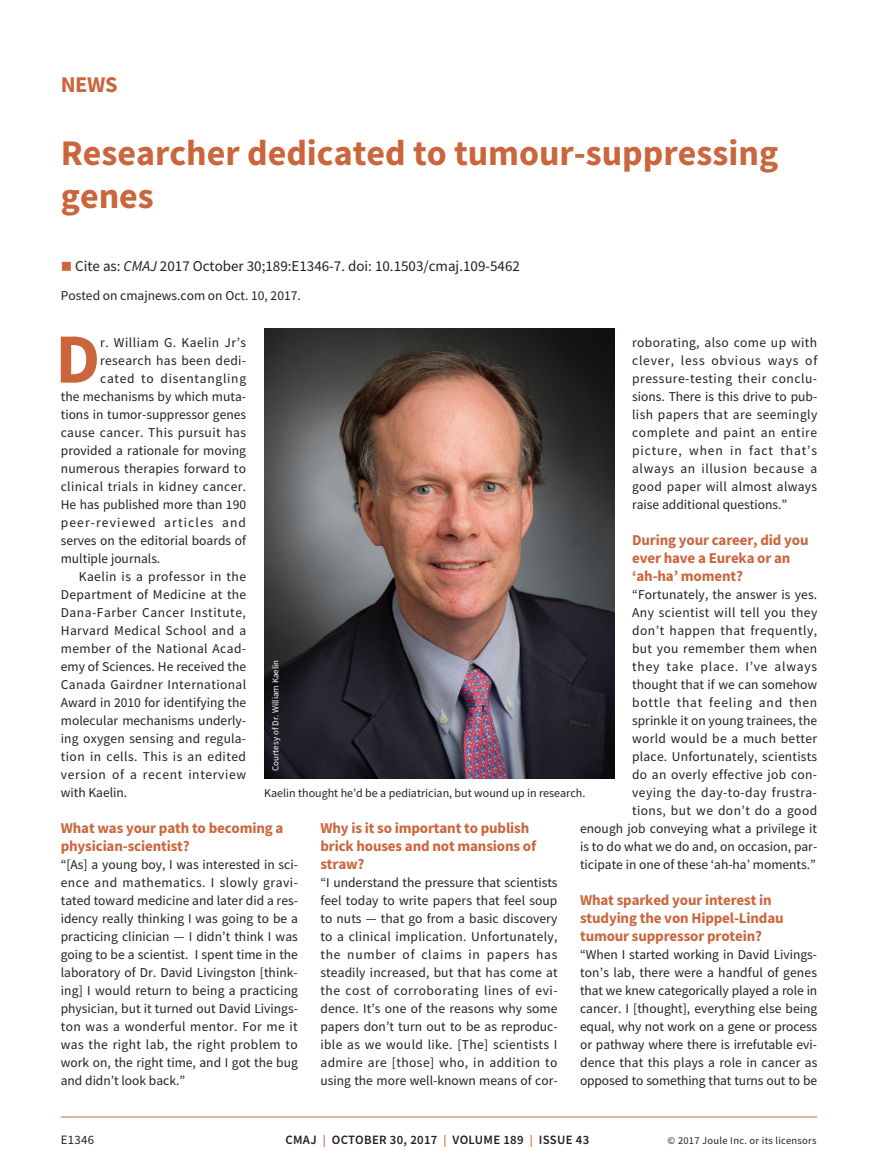
<style>
.page{position:relative;width:878px;height:1175px;background:#fff}
.page>*{position:absolute;margin:0;border:0;box-sizing:border-box;transform-origin:0 0}
.t1{font:700 70.65px "Source Sans Pro";color:#cb653c}
.t2{font:700 36px/43.2px "Source Sans Pro";color:#cb653c}
.t3{font:700 22.5px "Source Sans Pro";color:#cb653c}
.t4{font:700 15px/18px "Source Sans Pro";letter-spacing:-.01em;color:#cb653c}
.t5{font:15px "Source Sans Pro";color:#231f20}
.t6{font:13.5px/18px "Source Sans Pro";letter-spacing:.015em;color:#231f20;text-align:justify}
.t7{font:13.5px "Source Sans Pro";letter-spacing:.035em;color:#231f20}
.t8{font:13.5px "Source Sans Pro";letter-spacing:.04em;color:#231f20}
.t9{font:13.5px "Source Sans Pro";letter-spacing:.045em;color:#231f20}
.t10{font:13.5px "Source Sans Pro";letter-spacing:.085em;color:#231f20}
.t11{font:13.5px "Source Sans Pro";letter-spacing:.055em;color:#231f20}
.t12{font:600 12.75px "Source Sans Pro";letter-spacing:.025em;color:#231f20}
.t13{font:12.75px "Source Sans Pro";letter-spacing:.025em;color:#231f20}
.t14{font:12px "Source Sans Pro";color:#231f20}
.t15{font:10.5px "Source Sans Pro";letter-spacing:.025em;color:#231f20}
.t16{font:9px "Source Sans Pro";color:#fff}
.s1{color:#cb653c}
.s2{font-style:italic}
.s3{font-size:12px;color:#cb653c}
</style>
<div class="page">
<hr style="left:61px;top:1116px;width:756px;height:1px;background:#cb653c">
<img style="left:264px;top:328px;width:350px;height:450px">
<h3 class="t3" style="left:61px;top:69px;width:58px">NEWS</h3>
<h2 class="t2" style="left:61px;top:131px;width:719px">Researcher dedicated to tumour-suppressing genes</h2>
<p class="t5" style="left:61px;top:257px;width:460px"><span class="s1">■</span> Cite as: <span class="s2">CMAJ</span> 2017 October 30;189:E1346-7. doi: 10.1503/cmaj.109-5462</p>
<p class="t6" style="left:61px;top:286px;width:241px">Posted on cmajnews.com on Oct. 10, 2017.</p>
<h1 class="t1" style="left:55px;top:311px;width:46px">D</h1>
<p class="t7" style="left:100px;top:333px;width:147px">r. William G. Kaelin Jr’s</p>
<p class="t6" style="left:632px;top:333px;width:187px">roborating, also come up with clever, less obvious ways of pressure-testing their conclu&shy;sions. There is this drive to pub&shy;lish papers that are seemingly complete and paint an entire picture, when in fact that’s always an illusion because a good paper will almost always raise additional questions.”</p>
<p class="t4" style="left:632px;top:530px;width:178px">During your career, did you ever have a Eureka or an ‘ah-ha’ moment?</p>
<p class="t6" style="left:580px;top:585px;width:239px;text-align:right">“Fortunately, the answer is yes.<br>Any scientist will tell you they<br>don’t happen that frequently,<br>but you remember them when<br>they take place. I’ve always<br>thought that if we can somehow<br>bottle that feeling and then<br>sprinkle it on young trainees, the<br>world would be a much better<br>place. Unfortunately, scientists<br>do an overly effective job con-<br>veying the day-to-day frustra-<br>tions, but we don’t do a good<br>enough job conveying what a privilege it is to do what we do and, on occasion, par&shy;ticipate in one of these ‘ah-ha’ moments.”</p>
<p class="t4" style="left:580px;top:890px;width:205px">What sparked your interest in studying the von Hippel-Lindau tumour suppressor protein?</p>
<p class="t6" style="left:580px;top:945px;width:239px">“When I started working in David Livings&shy;ton’s lab, there were a handful of genes that we knew categorically played a role in cancer. I [thought], everything else being equal, why not work on a gene or process or pathway where there is irrefutable evi&shy;dence that this plays a role in cancer as opposed to something that turns out to be</p>
<p class="t6" style="left:100px;top:351px;width:147px">research has been dedi-</p>
<p class="t11" style="left:100px;top:369px;width:147px">cated to disentangling</p>
<p class="t6" style="left:61px;top:387px;width:187px">the mechanisms by which muta-</p>
<p class="t6" style="left:61px;top:405px;width:187px">tions in tumor-suppressor genes</p>
<p class="t6" style="left:61px;top:423px;width:187px">cause cancer. This pursuit has</p>
<p class="t6" style="left:61px;top:441px;width:187px">provided a rationale for moving</p>
<p class="t6" style="left:61px;top:459px;width:187px">numerous therapies forward to</p>
<p class="t6" style="left:61px;top:477px;width:187px">clinical trials in kidney cancer.</p>
<p class="t6" style="left:61px;top:495px;width:187px">He has published more than 190</p>
<p class="t10" style="left:61px;top:513px;width:187px">peer-reviewed articles and</p>
<p class="t6" style="left:61px;top:531px;width:187px">serves on the editorial boards of</p>
<p class="t6" style="left:61px;top:549px;width:101px">multiple journals.</p>
<p class="t7" style="left:79px;top:567px;width:169px">Kaelin is a professor in the</p>
<p class="t6" style="left:61px;top:585px;width:187px">Department of Medicine at the</p>
<p class="t8" style="left:61px;top:603px;width:187px">Dana-Farber Cancer Institute,</p>
<p class="t7" style="left:61px;top:621px;width:187px">Harvard Medical School and a</p>
<p class="t6" style="left:61px;top:639px;width:187px">member of the National Acad-</p>
<p class="t6" style="left:61px;top:657px;width:187px">emy of Sciences. He received the</p>
<p class="t6" style="left:61px;top:675px;width:187px">Canada Gairdner International</p>
<p class="t6" style="left:61px;top:693px;width:187px">Award in 2010 for identifying the</p>
<p class="t6" style="left:61px;top:711px;width:187px">molecular mechanisms underly-</p>
<p class="t6" style="left:61px;top:729px;width:187px">ing oxygen sensing and regula-</p>
<p class="t7" style="left:61px;top:747px;width:187px">tion in cells. This is an edited</p>
<p class="t9" style="left:61px;top:765px;width:187px">version of a recent interview</p>
<p class="t6" style="left:61px;top:783px;width:68px">with Kaelin.</p>
<p class="t4" style="left:61px;top:818px;width:224px">What was your path to becoming a physician-scientist?</p>
<p class="t6" style="left:61px;top:855px;width:239px">“[As] a young boy, I was interested in sci&shy;ence and mathematics. I slowly gravi&shy;tated toward medicine and later did a res&shy;idency really thinking I was going to be a practicing clinician — I didn’t think I was going to be a scientist. I spent time in the laboratory of Dr. David Livingston [think&shy;ing] I would return to being a practicing physician, but it turned out David Livings&shy;ton was a wonderful mentor. For me it was the right lab, the right problem to work on, the right time, and I got the bug and didn’t look back.”</p>
<p class="t16" style="left:270px;top:770px;width:112px;rotate:-90deg">Courtesy of Dr. William Kaelin</p>
<p class="t14" style="left:264px;top:785px;width:323px">Kaelin thought he’d be a pediatrician, but wound up in research.</p>
<p class="t4" style="left:320px;top:818px;width:217px">Why is it so important to publish brick houses and not mansions of straw?</p>
<p class="t6" style="left:320px;top:873px;width:239px">“I understand the pressure that scientists feel today to write papers that feel soup to nuts — that go from a basic discovery to a clinical implication. Unfortunately, the number of claims in papers has steadily increased, but that has come at the cost of corroborating lines of evi&shy;dence. It’s one of the reasons why some papers don’t turn out to be as reproduc&shy;ible as we would like. [The] scientists I admire are [those] who, in addition to using the more well-known means of cor-</p>
<p class="t13" style="left:61px;top:1132px;width:35px">E1346</p>
<p class="t12" style="left:285px;top:1131px;width:305px">CMAJ <span class="s3">|</span> OCTOBER 30, 2017 <span class="s3">|</span> VOLUME 189 <span class="s3">|</span> ISSUE 43</p>
<p class="t15" style="left:667px;top:1134px;width:150px">© 2017 Joule Inc. or its licensors</p>
</div>
